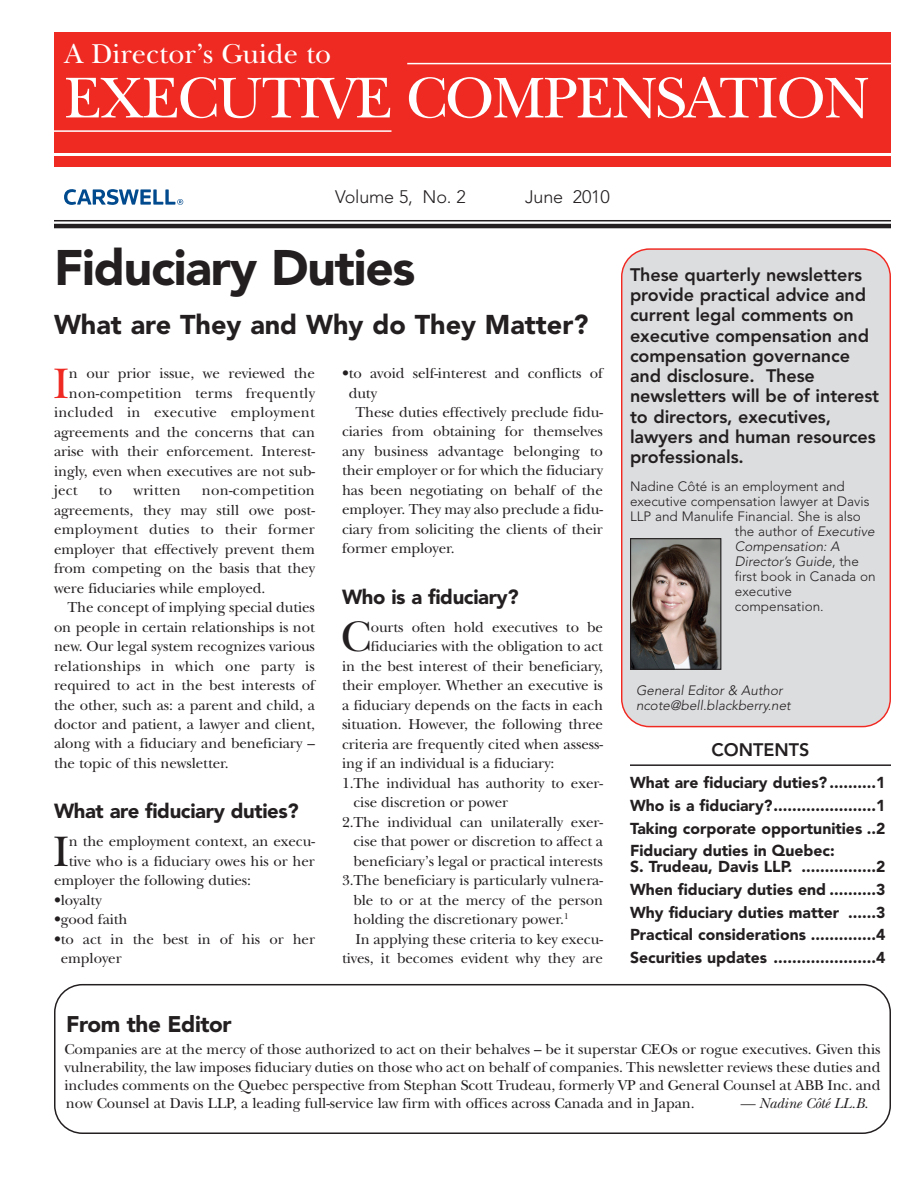
<style>
.page{position:relative;width:918px;height:1188px;background:#fff}
.page>*{position:absolute;margin:0;border:0;box-sizing:border-box;transform-origin:0 0}
.t1{font:60px "New Baskerville";letter-spacing:-.03em;color:#fff}
.t2{font:900 49.5px "Avenir";letter-spacing:-.025em;color:#231f20}
.t3{font:44.55px "New Baskerville";color:#231f20}
.t4{font:44.55px "New Baskerville";color:#ee2a23}
.t5{font:28.5px "New Baskerville";color:#fff}
.t6{font:900 27px "Avenir";color:#231f20}
.t7{font:900 22.5px "Avenir";letter-spacing:-.02em;color:#231f20}
.t8{font:900 20.25px "Avenir";letter-spacing:-.02em;color:#231f20}
.t9{font:800 18px/20.2px "Avenir";letter-spacing:-.005em;color:#231f20}
.t10{font:300 18px "Avenir";letter-spacing:-.01em;color:#231f20}
.t11{font:900 15.75px/22.6px "Avenir";color:#231f20;text-align:justify}
.t12{font:15px/19.5px "New Baskerville";letter-spacing:-.005em;color:#231f20;text-align:justify}
.t13{font:15px "New Baskerville";letter-spacing:.015em;color:#231f20}
.t14{font:italic 15px "New Baskerville";letter-spacing:-.01em;color:#231f20}
.t15{font:300 13.5px/15px "Avenir";color:#231f20}
</style>
<div class="page">
<div style="left:54px;top:32px;width:837px;height:135px;background:#ee2a23"></div>
<hr style="left:407px;top:63px;width:484px;height:1px;background:#fff">
<hr style="left:54px;top:130px;width:338px;height:2px;background:#fff">
<hr style="left:54px;top:153px;width:837px;height:3px;background:#fff">
<svg style="left:64px;top:189px;width:119px;height:16px"></svg>
<div style="left:621px;top:248px;width:270px;height:479px;background:#dcdddf"></div>
<hr style="left:630px;top:764px;width:261px;height:2px;background:#231f20">
<img style="left:632px;top:540px;width:87px;height:128px">
<div style="left:630px;top:538px;width:91px;height:132px;border:1px solid #231f20"></div>
<svg style="left:54px;top:984px;width:837px;height:150px"></svg>
<hr style="left:54px;top:220px;width:837px;height:1px;background:#231f20">
<hr style="left:54px;top:224px;width:837px;height:4px;background:#231f20">
<h3 class="t5" style="left:64px;top:44px;width:268px">A Director’s Guide to</h3>
<h1 class="t1" style="left:64px;top:77px;width:806px">EXECUTIVE COMPENSATION</h1>
<p class="t10" style="left:335px;top:189px;width:132px">Volume 5, No. 2</p>
<p class="t10" style="left:525px;top:189px;width:86px">June 2010</p>
<h2 class="t2" style="left:54px;top:247px;width:363px">Fiduciary Duties</h2>
<h3 class="t6" style="left:54px;top:313px;width:536px">What are They and Why do They Matter?</h3>
<h3 class="t4" style="left:53px;top:367px;width:18px">I</h3>
<p class="t12" style="left:69px;top:365px;width:248px">n our prior issue, we reviewed the</p>
<p class="t13" style="left:69px;top:387px;width:248px">non-competition terms frequently</p>
<p class="t13" style="left:54px;top:407px;width:262px">included in executive employment</p>
<p class="t12" style="left:54px;top:424px;width:263px">agreements and the concerns that can</p>
<p class="t12" style="left:54px;top:443px;width:263px">arise with their enforcement. Interest-</p>
<p class="t12" style="left:54px;top:463px;width:263px">ingly, even when executives are not sub-</p>
<p class="t12" style="left:54px;top:482px;width:25px">ject</p>
<p class="t12" style="left:99px;top:482px;width:15px">to</p>
<p class="t13" style="left:134px;top:485px;width:49px">written</p>
<p class="t12" style="left:54px;top:482px;width:263px;text-indent:148px">non-competition agreements, they may still owe post&shy;employment duties to their former employer that effectively prevent them from competing on the basis that they were fiduciaries while employed.</p>
<p class="t12" style="left:54px;top:599px;width:263px;text-indent:14px">The concept of implying special duties on people in certain relationships is not new. Our legal system recognizes various relationships in which one party is required to act in the best interests of the other, such as: a parent and child, a doctor and patient, a lawyer and client, along with a fiduciary and beneficiary – the topic of this newsletter.</p>
<h3 class="t8" style="left:54px;top:803px;width:246px">What are fiduciary duties?</h3>
<h3 class="t3" style="left:53px;top:835px;width:18px">I</h3>
<p class="t12" style="left:69px;top:833px;width:248px">n the employment context, an execu-</p>
<p class="t12" style="left:69px;top:853px;width:248px">tive who is a fiduciary owes his or her</p>
<p class="t12" style="left:54px;top:872px;width:199px">employer the following duties:</p>
<p class="t12" style="left:54px;top:892px;width:49px">•loyalty</p>
<p class="t12" style="left:54px;top:911px;width:75px">•good faith</p>
<p class="t12" style="left:61px;top:931px;width:256px;text-indent:-7px">•to act in the best in of his or her employer</p>
<p class="t12" style="left:342px;top:365px;width:262px">•to avoid self-interest and conflicts of</p>
<p class="t12" style="left:349px;top:385px;width:30px">duty</p>
<p class="t12" style="left:356px;top:404px;width:249px">These duties effectively preclude fidu-</p>
<p class="t12" style="left:342px;top:424px;width:263px">ciaries from obtaining for themselves</p>
<p class="t12" style="left:342px;top:443px;width:262px">any business advantage belonging to</p>
<p class="t12" style="left:342px;top:463px;width:263px">their employer or for which the fiduciary</p>
<p class="t12" style="left:342px;top:482px;width:262px">has been negotiating on behalf of the</p>
<p class="t12" style="left:342px;top:502px;width:263px">employer. They may also preclude a fidu-</p>
<p class="t12" style="left:342px;top:521px;width:262px">ciary from soliciting the clients of their</p>
<p class="t12" style="left:342px;top:541px;width:114px">former employer.</p>
<h3 class="t8" style="left:342px;top:588px;width:178px">Who is a fiduciary?</h3>
<h3 class="t3" style="left:341px;top:621px;width:32px">C</h3>
<p class="t12" style="left:371px;top:619px;width:234px">ourts often hold executives to be</p>
<p class="t12" style="left:371px;top:638px;width:234px">fiduciaries with the obligation to act</p>
<p class="t12" style="left:342px;top:658px;width:263px">in the best interest of their beneficiary,</p>
<p class="t12" style="left:342px;top:677px;width:263px">their employer. Whether an executive is</p>
<p class="t12" style="left:342px;top:697px;width:263px">a fiduciary depends on the facts in each</p>
<p class="t12" style="left:342px;top:716px;width:262px">situation. However, the following three</p>
<p class="t12" style="left:342px;top:736px;width:263px">criteria are frequently cited when assess-</p>
<p class="t12" style="left:342px;top:755px;width:214px">ing if an individual is a fiduciary:</p>
<p class="t12" style="left:342px;top:775px;width:263px">1.The individual has authority to exer-</p>
<p class="t12" style="left:353px;top:794px;width:156px">cise discretion or power</p>
<p class="t12" style="left:342px;top:814px;width:263px">2.The individual can unilaterally exer-</p>
<p class="t12" style="left:353px;top:833px;width:251px">cise that power or discretion to affect a</p>
<p class="t12" style="left:353px;top:853px;width:251px">beneficiary’s legal or practical interests</p>
<p class="t12" style="left:342px;top:872px;width:263px">3.The beneficiary is particularly vulnera-</p>
<p class="t12" style="left:353px;top:892px;width:251px">ble to or at the mercy of the person</p>
<p class="t12" style="left:353px;top:911px;width:217px">holding the discretionary power.<sup>1</sup></p>
<p class="t12" style="left:356px;top:931px;width:249px">In applying these criteria to key execu-</p>
<p class="t12" style="left:342px;top:950px;width:263px">tives, it becomes evident why they are</p>
<p class="t9" style="left:630px;top:266px;width:251px">These quarterly newsletters provide practical advice and current legal comments on executive compensation and compensation governance and disclosure. These newsletters will be of interest to directors, executives, lawyers and human resources professionals.</p>
<p class="t15" style="left:630px;top:480px;width:216px">Nadine Côté is an employment and</p>
<p class="t15" style="left:630px;top:495px;width:241px">executive compensation lawyer at Davis</p>
<p class="t15" style="left:630px;top:510px;width:232px">LLP and Manulife Financial. She is also</p>
<p class="t15" style="left:735px;top:525px;width:143px">the author of Executive</p>
<p class="t15" style="left:735px;top:540px;width:108px">Compensation: A</p>
<p class="t15" style="left:735px;top:555px;width:125px">Director’s Guide, the</p>
<p class="t15" style="left:735px;top:570px;width:142px">first book in Canada on</p>
<p class="t15" style="left:735px;top:585px;width:58px">executive</p>
<p class="t15" style="left:735px;top:600px;width:90px">compensation.</p>
<p class="t15" style="left:636px;top:684px;width:158px">General Editor &amp; Author ncote@bell.blackberry.net</p>
<p class="t9" style="left:712px;top:741px;width:99px">CONTENTS</p>
<p class="t11" style="left:630px;top:773px;width:257px">What are fiduciary duties?..........1<br>Who is a fiduciary?......................1<br>Taking corporate opportunities ..2<br>Fiduciary duties in Quebec:</p>
<p class="t11" style="left:630px;top:857px;width:257px">S. Trudeau, Davis LLP. ................2<br>When fiduciary duties end ..........3<br>Why fiduciary duties matter ......3<br>Practical considerations ..............4<br>Securities updates ......................4</p>
<h3 class="t7" style="left:66px;top:1015px;width:167px">From the Editor</h3>
<p class="t12" style="left:64px;top:1042px;width:818px;line-height:18px">Companies are at the mercy of those authorized to act on their behalves – be it superstar CEOs or rogue executives. Given this vulnerability, the law imposes fiduciary duties on those who act on behalf of companies. This newsletter reviews these duties and includes comments on the Quebec perspective from Stephan Scott Trudeau, formerly VP and General Counsel at ABB Inc. and now Counsel at Davis LLP, a leading full-service law firm with offices across Canada and in Japan.</p>
<p class="t14" style="left:740px;top:1098px;width:130px">— Nadine Côté LL.B.</p>
</div>
